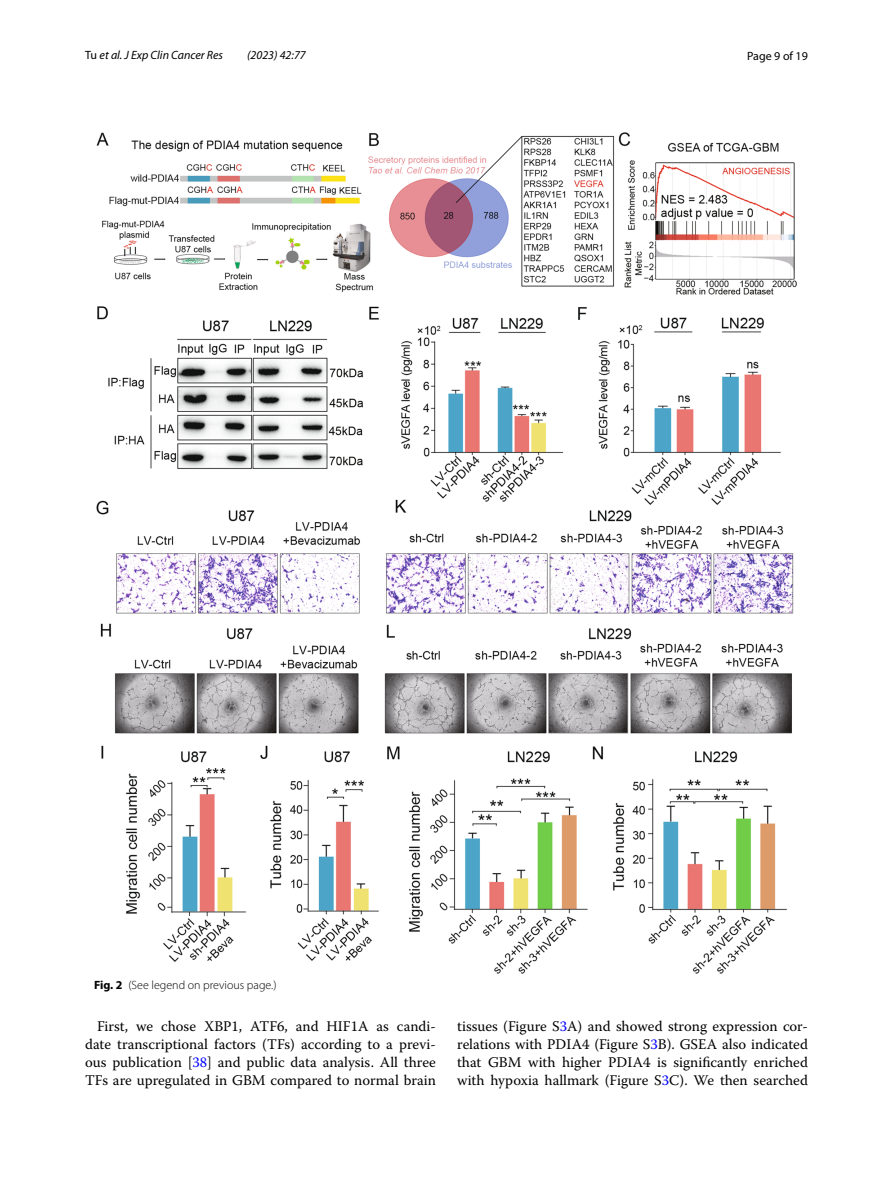
<style>
.page{position:relative;width:893px;height:1187px;background:#fff}
.page>*{position:absolute;margin:0;border:0;box-sizing:border-box;transform-origin:0 0}
.t1{font:14.7px/18px "Warnock Pro";color:#000;text-align:justify}
.t2{font:italic 12px "Myriad Pro";color:#000}
.t3{font:300 12px "Myriad Pro";color:#000}
.t4{font:12px "Myriad Pro";color:#000}
.s1{font-style:normal}
.s2{font-weight:700}
.s3{color:#00f}
</style>
<div class="page">
<img style="left:96px;top:133px;width:701px;height:840px">
<p class="t2" style="left:85px;top:48px;width:140px"><span class="s1">Tu</span> et al. J Exp Clin Cancer Res</p>
<p class="t2" style="left:247px;top:48px;width:60px">(2023) 42:77</p>
<p class="t4" style="left:747px;top:48px;width:62px">Page 9 of 19</p>
<p class="t3" style="left:94px;top:977px;width:184px"><span class="s2">Fig. 2</span> (See legend on previous page.)</p>
<p class="t1" style="left:85px;top:1017px;width:352px;text-indent:12px">First, we chose XBP1, ATF6, and HIF1A as candi&shy;date transcriptional factors (TFs) according to a previ&shy;ous publication [<span class="s3">38</span>] and public data analysis. All three TFs are upregulated in GBM compared to normal brain</p>
<p class="t1" style="left:457px;top:1017px;width:352px">tissues (Figure S<span class="s3">3</span>A) and showed strong expression cor&shy;relations with PDIA4 (Figure S<span class="s3">3</span>B). GSEA also indicated that GBM with higher PDIA4 is significantly enriched with hypoxia hallmark (Figure S<span class="s3">3</span>C). We then searched</p>
</div>
